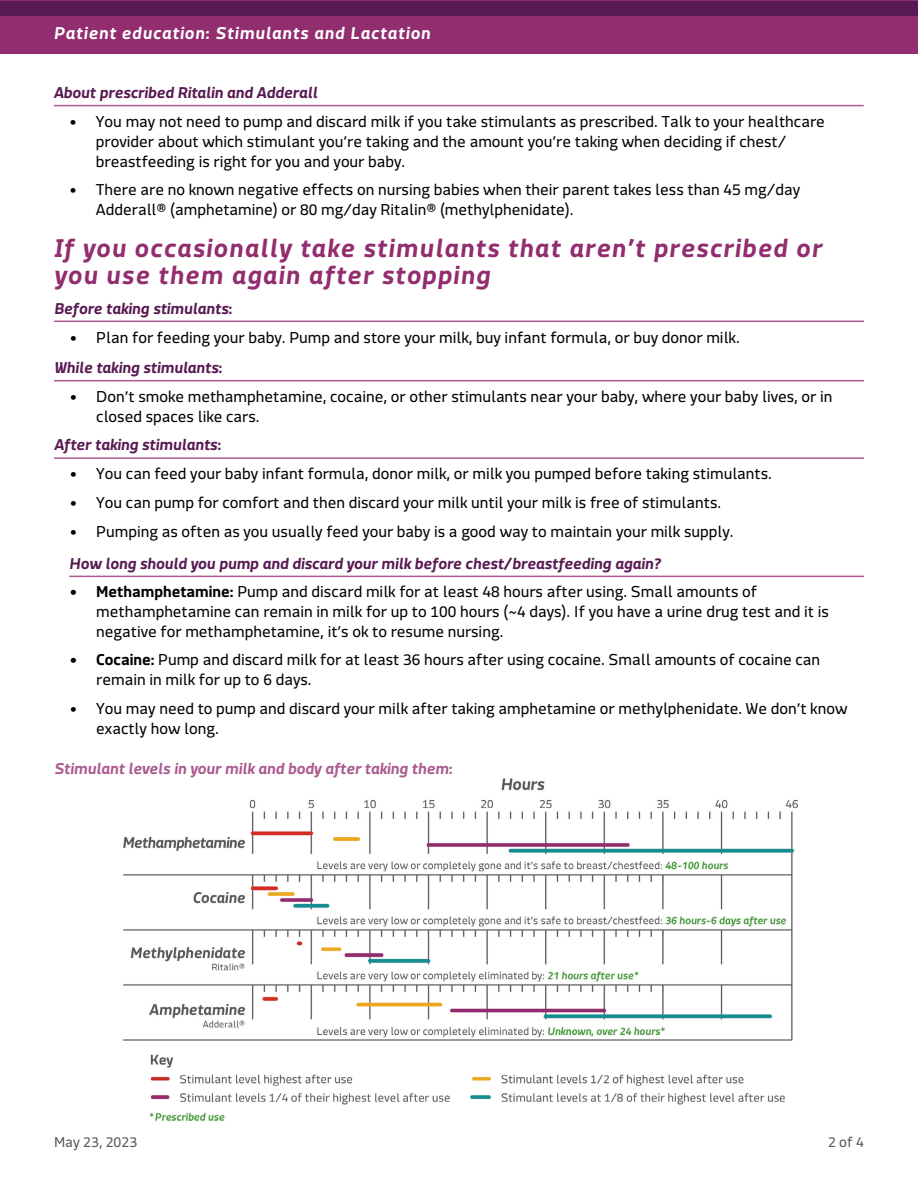
<style>
.page{position:relative;width:918px;height:1188px;background:#fff}
.page>*{position:absolute;margin:0;border:0;box-sizing:border-box;transform-origin:0 0}
.t1{font:italic 700 27px/27px "Macho Modular";letter-spacing:.05em;color:#922d6f}
.t2{font:italic 700 18px "Macho Modular";letter-spacing:.05em;color:#fff}
.t3{font:16.5px/19.8px "Macho Modular";color:#000}
.t4{font:italic 700 16.5px "Macho Modular";color:#581a52}
.t5{font:italic 700 16.5px "Macho Modular";color:#ab5b8f}
.t6{font:15px "Macho Modular";color:#58595b}
.s1{font-weight:700}
</style>
<div class="page">
<img style="left:123px;top:778px;width:675px;height:343px">
<div style="left:0;top:1px;width:918px;height:53px;background:#922d6f"></div>
<div style="left:0;top:1px;width:918px;height:15px;background:#581a52"></div>
<hr style="left:54px;top:321px;width:810px;height:1px;background:#ab5b8f">
<hr style="left:54px;top:380px;width:810px;height:1px;background:#ab5b8f">
<hr style="left:54px;top:105px;width:810px;height:1px;background:#ab5b8f">
<hr style="left:54px;top:457px;width:810px;height:2px;background:#ab5b8f">
<hr style="left:69px;top:576px;width:795px;height:1px;background:#ab5b8f">
<p class="t2" style="left:54px;top:23px;width:378px">Patient education: Stimulants and Lactation</p>
<p class="t4" style="left:54px;top:83px;width:265px">About prescribed Ritalin and Adderall</p>
<p class="t3" style="left:96px;top:111px;width:730px;text-indent:-27px">• You may not need to pump and discard milk if you take stimulants as prescribed. Talk to your healthcare provider about which stimulant you’re taking and the amount you’re taking when deciding if chest/ breastfeeding is right for you and your baby.</p>
<p class="t3" style="left:96px;top:180px;width:706px;text-indent:-27px">• There are no known negative effects on nursing babies when their parent takes less than 45 mg/day<br>Adderall® (amphetamine) or 80 mg/day Ritalin® (methylphenidate).</p>
<h1 class="t1" style="left:54px;top:234px;width:769px">If you occasionally take stimulants that aren’t prescribed or you use them again after stopping</h1>
<p class="t4" style="left:54px;top:298px;width:180px">Before taking stimulants:</p>
<p class="t3" style="left:69px;top:327px;width:672px">• Plan for feeding your baby. Pump and store your milk, buy infant formula, or buy donor milk.</p>
<p class="t4" style="left:54px;top:358px;width:170px">While taking stimulants:</p>
<p class="t3" style="left:96px;top:386px;width:738px;text-indent:-27px">• Don’t smoke methamphetamine, cocaine, or other stimulants near your baby, where your baby lives, or in closed spaces like cars.</p>
<p class="t4" style="left:54px;top:435px;width:169px">After taking stimulants:</p>
<p class="t3" style="left:69px;top:464px;width:704px">• You can feed your baby infant formula, donor milk, or milk you pumped before taking stimulants.</p>
<p class="t3" style="left:69px;top:493px;width:653px">• You can pump for comfort and then discard your milk until your milk is free of stimulants.</p>
<p class="t3" style="left:69px;top:521px;width:666px">• Pumping as often as you usually feed your baby is a good way to maintain your milk supply.</p>
<p class="t4" style="left:69px;top:553px;width:593px">How long should you pump and discard your milk before chest/breastfeeding again?</p>
<p class="t3" style="left:96px;top:581px;width:734px;text-indent:-27px"><span class="s1">• Methamphetamine:</span> Pump and discard milk for at least 48 hours after using. Small amounts of methamphetamine can remain in milk for up to 100 hours (~4 days). If you have a urine drug test and it is negative for methamphetamine, it’s ok to resume nursing.</p>
<p class="t3" style="left:96px;top:650px;width:725px;text-indent:-27px"><span class="s1">• Cocaine:</span> Pump and discard milk for at least 36 hours after using cocaine. Small amounts of cocaine can remain in milk for up to 6 days.</p>
<p class="t3" style="left:96px;top:698px;width:753px;text-indent:-27px">• You may need to pump and discard your milk after taking amphetamine or methylphenidate. We don’t know exactly how long.</p>
<p class="t5" style="left:54px;top:758px;width:400px">Stimulant levels in your milk and body after taking them:</p>
<p class="t6" style="left:54px;top:1133px;width:85px">May 23, 2023</p>
<p class="t6" style="left:828px;top:1133px;width:37px">2 of 4</p>
</div>
